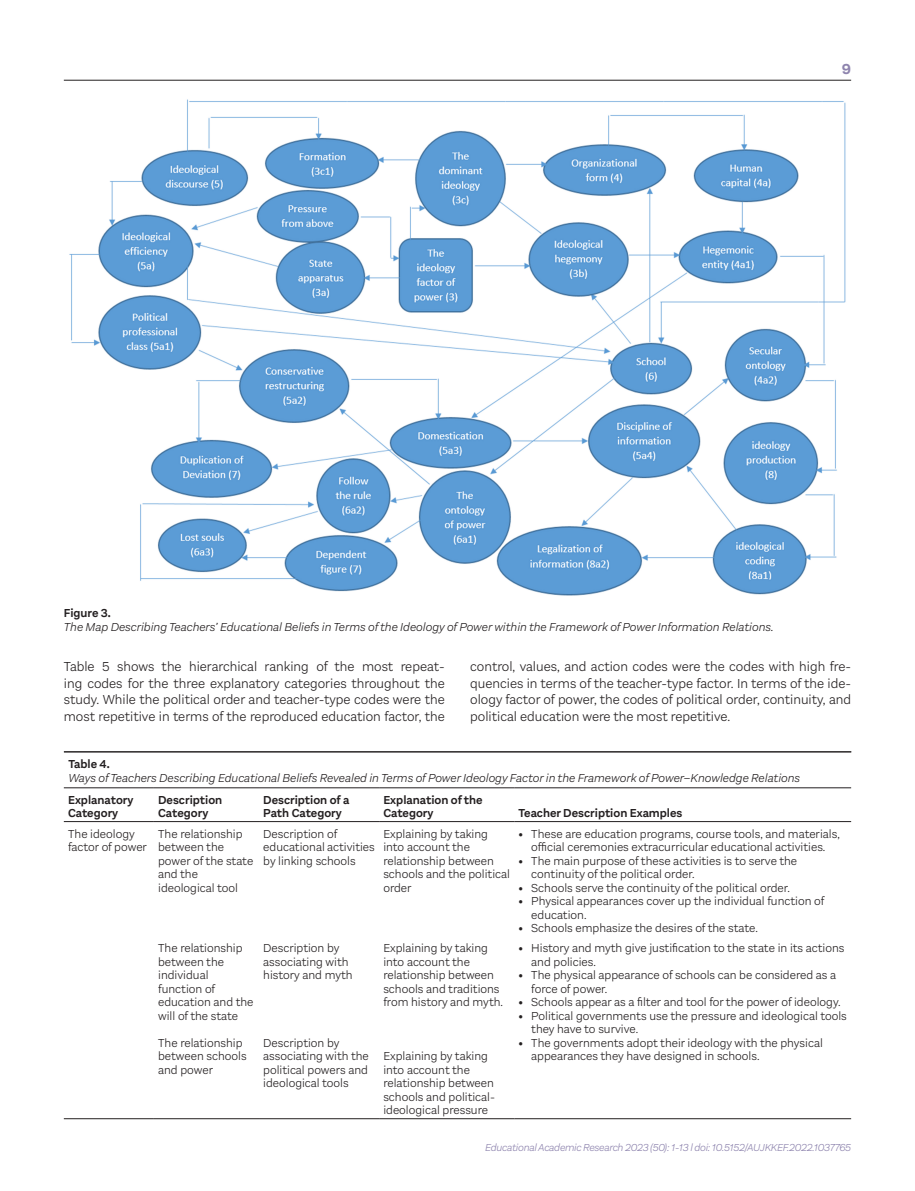
<style>
.page{position:relative;width:915px;height:1191px;background:#fff}
.page>*{position:absolute;margin:0;border:0;box-sizing:border-box;transform-origin:0 0}
.t1{font:700 15px "Aestetico";color:#8e84ae}
.t2{font:300 13.5px/16.5px "Aestetico";color:#231f20;text-align:justify}
.t3{font:300 12px/13.5px "Aestetico";color:#231f20}
.t4{font:italic 300 12px "Aestetico";color:#231f20}
.t5{font:600 12px/13.5px "Aestetico";color:#231f20}
.t6{font:italic 300 10.5px "Aestetico";letter-spacing:-.025em;color:#8e84ae}
.s1{font-weight:700}
</style>
<div class="page">
<hr style="left:64px;top:80px;width:786px;height:1px;background:#231f20">
<img style="left:69px;top:99px;width:777px;height:497px">
<hr style="left:64px;top:751px;width:787px;height:1px;background:#231f20">
<hr style="left:64px;top:787px;width:90px;height:1px;background:#231f20">
<hr style="left:154px;top:787px;width:105px;height:1px;background:#231f20">
<hr style="left:259px;top:787px;width:120px;height:1px;background:#231f20">
<hr style="left:379px;top:787px;width:135px;height:1px;background:#231f20">
<hr style="left:514px;top:787px;width:336px;height:1px;background:#231f20">
<hr style="left:64px;top:821px;width:90px;height:1px;background:#231f20">
<hr style="left:154px;top:821px;width:105px;height:1px;background:#231f20">
<hr style="left:259px;top:821px;width:120px;height:1px;background:#231f20">
<hr style="left:379px;top:821px;width:135px;height:1px;background:#231f20">
<hr style="left:514px;top:821px;width:336px;height:1px;background:#231f20">
<hr style="left:154px;top:1118px;width:105px;height:1px;background:#231f20">
<hr style="left:259px;top:1118px;width:120px;height:1px;background:#231f20">
<hr style="left:379px;top:1118px;width:135px;height:1px;background:#231f20">
<hr style="left:514px;top:1118px;width:336px;height:1px;background:#231f20">
<hr style="left:64px;top:1118px;width:90px;height:1px;background:#231f20">
<p class="t1" style="left:841px;top:60px;width:11px">9</p>
<p class="t5" style="left:64px;top:607px;width:49px">Figure 3.</p>
<p class="t4" style="left:64px;top:620px;width:711px">The Map Describing Teachers’ Educational Beliefs in Terms of the Ideology of Power within the Framework of Power Information Relations.</p>
<p class="t2" style="left:64px;top:658px;width:382px">Table 5 shows the hierarchical ranking of the most repeat&shy;ing codes for the three explanatory categories throughout the study. While the political order and teacher-type codes were the most repetitive in terms of the reproduced education factor, the</p>
<p class="t2" style="left:470px;top:658px;width:382px">control, values, and action codes were the codes with high fre&shy;quencies in terms of the teacher-type factor. In terms of the ide&shy;ology factor of power, the codes of political order, continuity, and political education were the most repetitive.</p>
<p class="t5" style="left:68px;top:757px;width:43px">Table 4.</p>
<p class="t4" style="left:68px;top:771px;width:733px">Ways of Teachers Describing Educational Beliefs Revealed in Terms of Power Ideology Factor in the Framework of Power–Knowledge Relations</p>
<p class="t5" style="left:68px;top:793px;width:67px">Explanatory<br>Category</p>
<p class="t5" style="left:158px;top:793px;width:66px">Description<br>Category</p>
<p class="t5" style="left:263px;top:793px;width:87px">Description of a<br>Path Category</p>
<p class="t5" style="left:383px;top:793px;width:101px">Explanation of the<br>Category</p>
<p class="t5" style="left:518px;top:806px;width:165px">Teacher Description Examples</p>
<p class="t3" style="left:68px;top:827px;width:80px">The ideology factor of power</p>
<p class="t3" style="left:158px;top:827px;width:97px">The relationship between the power of the state and the ideological tool</p>
<p class="t3" style="left:263px;top:827px;width:113px">Description of educational activities by linking schools</p>
<p class="t3" style="left:383px;top:827px;width:128px">Explaining by taking into account the relationship between schools and the political order</p>
<p class="t3" style="left:518px;top:827px;width:323px;text-align:center"><span class="s1">•</span> These are education programs, course tools, and materials, official ceremonies extracurricular educational activities.</p>
<p class="t3" style="left:531px;top:854px;width:267px;text-indent:-13px"><span class="s1">•</span> The main purpose of these activities is to serve the continuity of the political order.</p>
<p class="t3" style="left:518px;top:881px;width:273px"><span class="s1">•</span> Schools serve the continuity of the political order.</p>
<p class="t3" style="left:531px;top:894px;width:294px;text-indent:-13px"><span class="s1">•</span> Physical appearances cover up the individual function of education.</p>
<p class="t3" style="left:518px;top:921px;width:241px"><span class="s1">•</span> Schools emphasize the desires of the state.</p>
<p class="t3" style="left:158px;top:941px;width:97px">The relationship between the individual function of education and the will of the state</p>
<p class="t3" style="left:158px;top:1036px;width:90px">The relationship between schools and power</p>
<p class="t3" style="left:263px;top:941px;width:91px">Description by associating with history and myth</p>
<p class="t3" style="left:263px;top:1036px;width:107px">Description by associating with the political powers and ideological tools</p>
<p class="t3" style="left:383px;top:941px;width:121px">Explaining by taking into account the relationship between schools and traditions from history and myth.</p>
<p class="t3" style="left:383px;top:1049px;width:113px">Explaining by taking into account the relationship between schools and political&shy;ideological pressure</p>
<p class="t3" style="left:531px;top:941px;width:315px;text-indent:-13px"><span class="s1">•</span> History and myth give justification to the state in its actions and policies.</p>
<p class="t3" style="left:531px;top:968px;width:306px;text-indent:-13px"><span class="s1">•</span> The physical appearance of schools can be considered as a force of power.</p>
<p class="t3" style="left:518px;top:995px;width:323px"><span class="s1">•</span> Schools appear as a filter and tool for the power of ideology.</p>
<p class="t3" style="left:531px;top:1009px;width:317px;text-indent:-13px"><span class="s1">•</span> Political governments use the pressure and ideological tools they have to survive.</p>
<p class="t3" style="left:531px;top:1036px;width:293px;text-indent:-13px"><span class="s1">•</span> The governments adopt their ideology with the physical appearances they have designed in schools.</p>
<p class="t6" style="left:485px;top:1141px;width:367px">Educational Academic Research 2023 (50): 1-13 l doi: 10.5152/AUJKKEF.2022.1037765</p>
</div>
